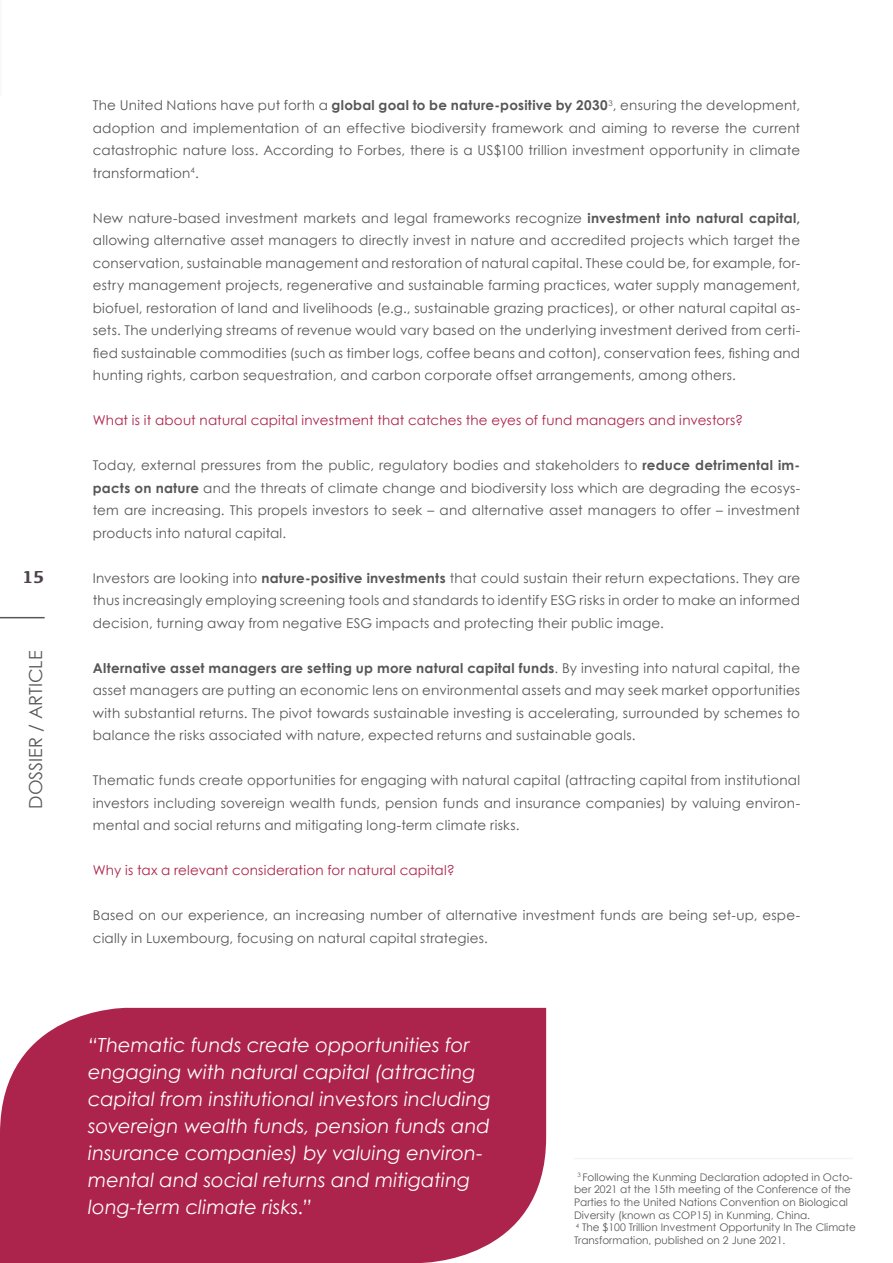
<style>
.page{position:relative;width:893px;height:1263px;background:#fff}
.page>*{position:absolute;margin:0;border:0;box-sizing:border-box;transform-origin:0 0}
.t1{font:italic 19.5px/27px "Century Gothic";color:#fff}
.t2{font:18px "Century Gothic";color:#58585a}
.t3{font:700 18px "Kefa";color:#4c434c}
.t4{font:13.5px/22.5px "Century Gothic";letter-spacing:.015em;color:#585658;text-align:justify}
.t5{font:13.5px "Century Gothic";letter-spacing:.015em;color:#ac234b}
.t6{font:10.5px/12.6px "Century Gothic";color:#58585a}
.s1{font-weight:700}
</style>
<div class="page">
<hr style="left:0;top:1px;width:2px;height:95px;background:#faf7f6">
<hr style="left:574px;top:1158px;width:279px;height:1px;background:#e3e4e4">
<div style="left:0;top:1008px;width:546px;height:255px;background:#ac234b"></div>
<hr style="left:0;top:617px;width:45px;height:1px;background:#58585a">
<h2 class="t3" style="left:22px;top:564px;width:24px">15</h2>
<h2 class="t2" style="left:25px;top:809px;width:160px;rotate:-90deg">DOSSIER / ARTICLE</h2>
<p class="t4" style="left:93px;top:94px;width:709px">The United Nations have put forth a <span class="s1">global goal to be nature-positive by 2030</span><sup>3</sup>, ensuring the development, adoption and implementation of an effective biodiversity framework and aiming to reverse the current catastrophic nature loss. According to Forbes, there is a US$100 trillion investment opportunity in climate transformation<sup>4</sup>.</p>
<p class="t4" style="left:93px;top:206px;width:709px">New nature-based investment markets and legal frameworks recognize <span class="s1">investment into natural capital, </span>allowing alternative asset managers to directly invest in nature and accredited projects which target the conservation, sustainable management and restoration of natural capital. These could be, for example, for&shy;estry management projects, regenerative and sustainable farming practices, water supply management, biofuel, restoration of land and livelihoods (e.g., sustainable grazing practices), or other natural capital as&shy;sets. The underlying streams of revenue would vary based on the underlying investment derived from certi&shy;fied sustainable commodities (such as timber logs, coffee beans and cotton), conservation fees, fishing and hunting rights, carbon sequestration, and carbon corporate offset arrangements, among others.</p>
<p class="t5" style="left:93px;top:412px;width:652px">What is it about natural capital investment that catches the eyes of fund managers and investors?</p>
<p class="t4" style="left:93px;top:454px;width:709px">Today, external pressures from the public, regulatory bodies and stakeholders to <span class="s1">reduce detrimental im&shy;pacts on nature</span> and the threats of climate change and biodiversity loss which are degrading the ecosys&shy;tem are increasing. This propels investors to seek – and alternative asset managers to offer – investment products into natural capital.</p>
<p class="t4" style="left:93px;top:566px;width:709px">Investors are looking into <span class="s1">nature-positive investments</span> that could sustain their return expectations. They are thus increasingly employing screening tools and standards to identify ESG risks in order to make an informed decision, turning away from negative ESG impacts and protecting their public image.</p>
<p class="t4" style="left:93px;top:656px;width:709px"><span class="s1">Alternative asset managers are setting up more natural capital funds</span>. By investing into natural capital, the asset managers are putting an economic lens on environmental assets and may seek market opportunities with substantial returns. The pivot towards sustainable investing is accelerating, surrounded by schemes to balance the risks associated with nature, expected returns and sustainable goals.</p>
<p class="t4" style="left:93px;top:769px;width:709px">Thematic funds create opportunities for engaging with natural capital (attracting capital from institutional investors including sovereign wealth funds, pension funds and insurance companies) by valuing environ&shy;mental and social returns and mitigating long-term climate risks.</p>
<p class="t5" style="left:93px;top:862px;width:363px">Why is tax a relevant consideration for natural capital?</p>
<p class="t4" style="left:93px;top:904px;width:709px">Based on our experience, an increasing number of alternative investment funds are being set-up, espe&shy;cially in Luxembourg, focusing on natural capital strategies.</p>
<p class="t1" style="left:88px;top:1031px;width:404px">“Thematic funds create opportunities for engaging with natural capital (attracting capital from institutional investors including sovereign wealth funds, pension funds and insurance companies) by valuing environ&shy;mental and social returns and mitigating long-term climate risks.”</p>
<p class="t6" style="left:574px;top:1170px;width:283px;text-indent:3px"><sup>3</sup> Following the Kunming Declaration adopted in Octo&shy;ber 2021 at the 15th meeting of the Conference of the Parties to the United Nations Convention on Biological Diversity (known as COP15) in Kunming, China.<br><sup>4</sup> The $100 Trillion Investment Opportunity In The Climate Transformation, published on 2 June 2021.</p>
</div>
